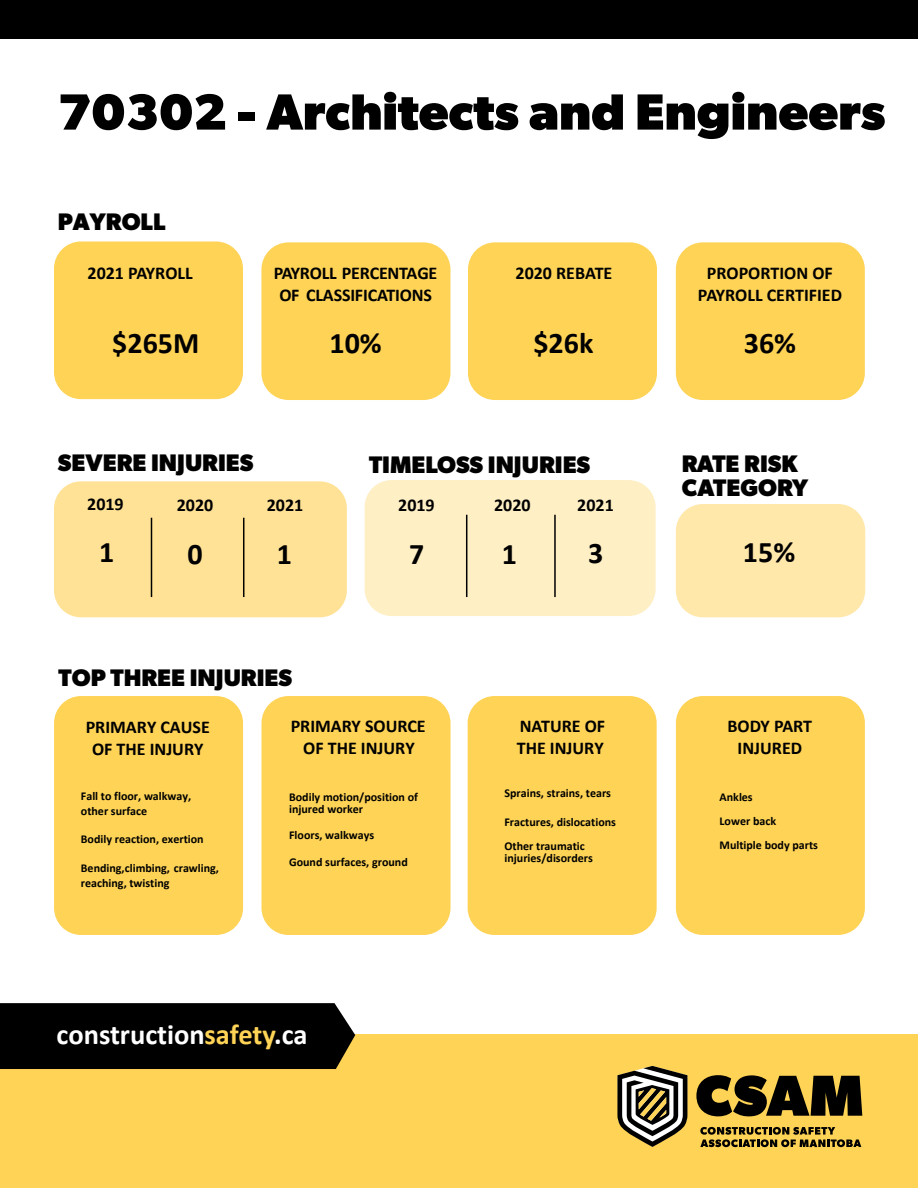
<style>
.page{position:relative;width:918px;height:1188px;background:#fff}
.page>*{position:absolute;margin:0;border:0;box-sizing:border-box;transform-origin:0 0}
.t1{font:700 51px "Gibson";color:#000}
.t2{font:700 30px "Calibri";color:#000}
.t3{font:700 30px "Calibri";color:#000}
.t4{font:700 28.5px "Calibri";color:#fff}
.t5{font:700 24px "Gibson";color:#000}
.t6{font:700 18px/21.6px "Calibri";color:#000;text-align:center}
.t7{font:700 12px/24px "Calibri";color:#000}
.s1{font-style:inherit}
.s2{color:#fed356}
</style>
<div class="page">
<div style="left:0;top:1034px;width:918px;height:154px;background:#fed356"></div>
<div style="left:0;top:1003px;width:355px;height:66px;background:#000"></div>
<svg style="left:696px;top:1075px;width:166px;height:41px"></svg>
<svg style="left:700px;top:1127px;width:161px;height:20px"></svg>
<svg style="left:617px;top:1066px;width:70px;height:81px"></svg>
<div style="left:54px;top:242px;width:189px;height:157px;background:#fed356;border-radius:27px"></div>
<div style="left:54px;top:481px;width:293px;height:136px;background:#ffe295;border-radius:27px"></div>
<div style="left:365px;top:480px;width:291px;height:136px;background:#feefc5;border-radius:27px"></div>
<div style="left:0;top:0;width:918px;height:39px;background:#000"></div>
<div style="left:261px;top:242px;width:189px;height:158px;background:#fed356;border-radius:27px"></div>
<div style="left:468px;top:242px;width:189px;height:158px;background:#fed356;border-radius:27px"></div>
<div style="left:676px;top:242px;width:189px;height:158px;background:#fed356;border-radius:27px"></div>
<hr style="left:151px;top:518px;width:1px;height:79px;background:#000">
<hr style="left:243px;top:518px;width:1px;height:79px;background:#000">
<hr style="left:466px;top:515px;width:1px;height:82px;background:#000">
<hr style="left:554px;top:515px;width:2px;height:82px;background:#000">
<div style="left:54px;top:696px;width:189px;height:239px;background:#fed356;border-radius:27px"></div>
<div style="left:262px;top:696px;width:189px;height:239px;background:#fed356;border-radius:27px"></div>
<div style="left:468px;top:696px;width:189px;height:239px;background:#fed356;border-radius:27px"></div>
<div style="left:676px;top:696px;width:189px;height:239px;background:#fed356;border-radius:27px"></div>
<div style="left:676px;top:504px;width:189px;height:113px;background:#ffe8aa;border-radius:27px"></div>
<h1 class="t1" style="left:58px;top:82px;width:829px">70302 - Architects and Engineers</h1>
<h3 class="t5" style="left:58px;top:208px;width:109px">PAYROLL</h3>
<p class="t6" style="left:88px;top:262px;width:107px">202<span class="s1">1</span> PAYROLL</p>
<p class="t2" style="left:112px;top:322px;width:89px">$265M</p>
<p class="t6" style="left:274px;top:262px;width:165px">PAYROLL PERCENTAGE<br>OF CLASSIFICATIONS</p>
<p class="t2" style="left:330px;top:322px;width:53px">10<span class="s1">%</span></p>
<p class="t6" style="left:516px;top:262px;width:98px">202<span class="s1">0</span> REBATE</p>
<p class="t3" style="left:533px;top:322px;width:62px">$26k</p>
<p class="t6" style="left:698px;top:262px;width:146px">PROPORTION OF<br>PAYROLL CERTIFIED</p>
<p class="t3" style="left:744px;top:322px;width:54px">3<span class="s1">6</span>%</p>
<p class="t5" style="left:58px;top:449px;width:197px">SEVERE INJURIES</p>
<p class="t5" style="left:369px;top:450px;width:223px">TIMELOSS INJURIES</p>
<p class="t5" style="left:682px;top:449px;width:117px">RATE RISK</p>
<p class="t5" style="left:682px;top:473px;width:128px">CATEGORY</p>
<h3 class="t6" style="left:87px;top:493px;width:38px">201<span class="s1">9</span></h3>
<h3 class="t6" style="left:177px;top:494px;width:38px">20<span class="s1">20</span></h3>
<h3 class="t6" style="left:267px;top:494px;width:38px">202<span class="s1">1</span></h3>
<h2 class="t2" style="left:188px;top:532px;width:17px">0</h2>
<p class="t2" style="left:99px;top:531px;width:17px">1</p>
<p class="t2" style="left:277px;top:533px;width:17px">1</p>
<h3 class="t5" style="left:59px;top:663px;width:235px">TOP THREE INJURIES</h3>
<h3 class="t6" style="left:398px;top:494px;width:38px">201<span class="s1">9</span></h3>
<h3 class="t6" style="left:494px;top:494px;width:38px">20<span class="s1">20</span></h3>
<h3 class="t6" style="left:577px;top:494px;width:38px">202<span class="s1">1</span></h3>
<h2 class="t2" style="left:502px;top:533px;width:17px">1</h2>
<h2 class="t3" style="left:743px;top:531px;width:54px">15%</h2>
<p class="t2" style="left:409px;top:532px;width:17px">7</p>
<p class="t2" style="left:588px;top:532px;width:17px">3</p>
<h3 class="t6" style="left:86px;top:716px;width:126px">PRIMARY CAUSE<br>OF THE INJURY</h3>
<p class="t7" style="left:81px;top:789px;width:112px;line-height:14.4px">Fall to floor, walkway, other surface</p>
<p class="t7" style="left:81px;top:827px;width:124px">Bodily reaction, exertion</p>
<p class="t7" style="left:81px;top:861px;width:140px;line-height:14.4px">Bending,climbing, crawling, reaching, twisting</p>
<h3 class="t6" style="left:291px;top:715px;width:137px">PRIMARY SOURCE<br>OF THE INJURY</h3>
<p class="t7" style="left:289px;top:791px;width:130px;line-height:12px">Bodily motion/position of injured worker</p>
<p class="t7" style="left:289px;top:823px;width:87px">Floors, walkways</p>
<p class="t7" style="left:289px;top:850px;width:120px">Gound surfaces, ground</p>
<h3 class="t4" style="left:57px;top:1015px;width:253px">construction<span class="s2">safety</span>.ca</h3>
<h3 class="t6" style="left:517px;top:715px;width:90px;text-align:left">NATURE OF<br>THE INJURY</h3>
<p class="t7" style="left:504px;top:781px;width:108px">Sprains, strains, tears</p>
<p class="t7" style="left:504px;top:810px;width:113px">Fractures, dislocations<br>Other traumatic</p>
<p class="t7" style="left:504px;top:846px;width:90px">injuries/disorders</p>
<p class="t6" style="left:728px;top:715px;width:86px">BODY PART</p>
<p class="t6" style="left:738px;top:737px;width:66px">INJURED</p>
<p class="t7" style="left:720px;top:785px;width:100px">Ankles<br>Lower back<br>Multiple body parts</p>
</div>
